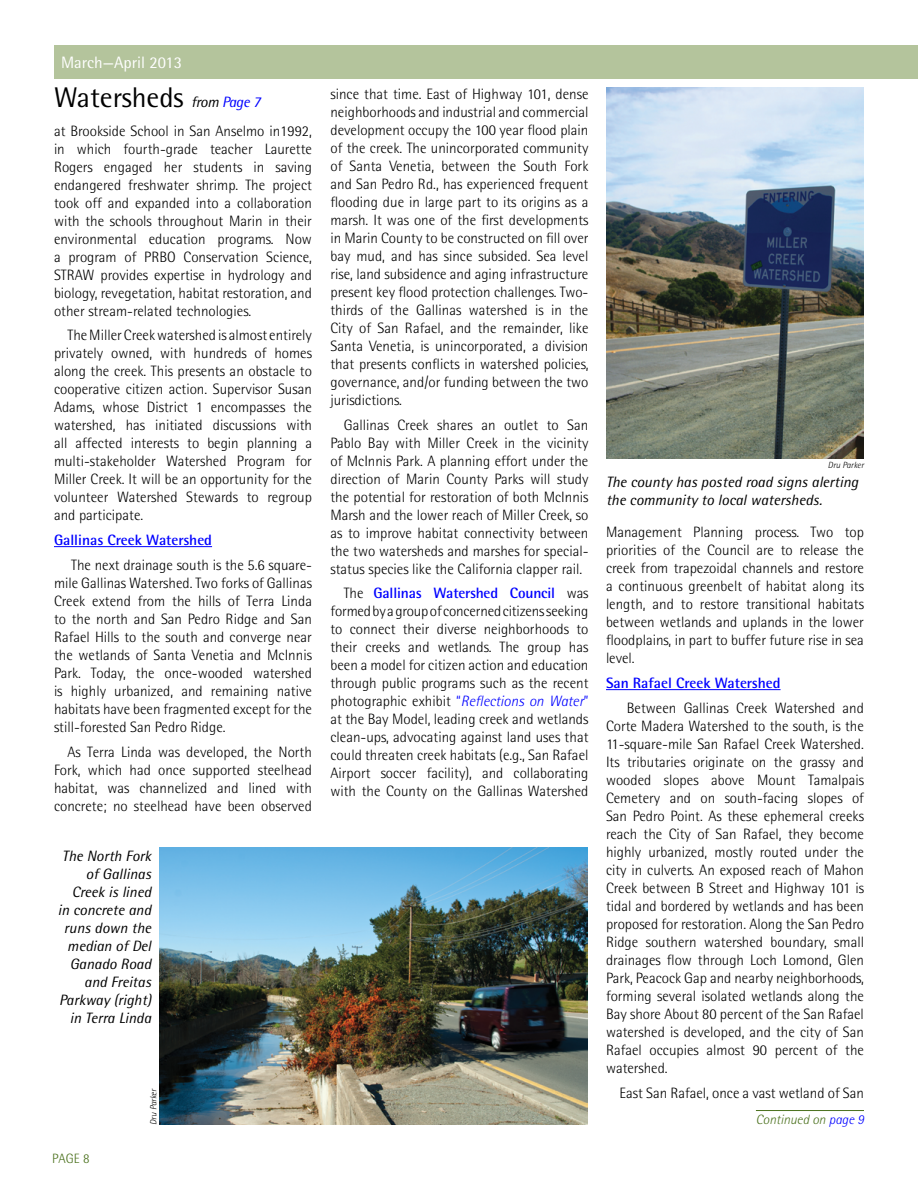
<style>
.page{position:relative;width:918px;height:1188px;background:#fff}
.page>*{position:absolute;margin:0;border:0;box-sizing:border-box;transform-origin:0 0}
.t1{font:28.5px "Rotis Semi Sans Std";color:#000}
.t2{font:16.5px "Rotis Semi Sans Std";color:#fff}
.t3{font:300 15px/18px "Rotis Semi Sans Std";color:#000;text-align:justify}
.t4{font:italic 15px/18px "Rotis Semi Sans Std";color:#000;text-align:right}
.t5{font:700 15px "Rotis Semi Sans Std";color:#00f}
.t6{font:italic 300 13.5px "Rotis Semi Sans Std";color:#4b711d}
.t7{font:300 13.5px "Rotis Semi Sans Std";color:#4b711d}
.t8{font:italic 300 9px "Rotis Semi Sans Std";color:#000}
.s1{font-style:italic;font-size:15px}
.s2{font-style:italic;font-size:15px;color:#00f}
.s3{font-weight:700;color:#00f}
.s4{color:#00f}
.s5{font-style:italic;color:#00f}
</style>
<div class="page">
<div style="left:54px;top:45px;width:864px;height:34px;background:#b4c49c"></div>
<hr style="left:54px;top:546px;width:158px;height:1px;background:#00f">
<hr style="left:606px;top:689px;width:175px;height:1px;background:#00f">
<img style="left:160px;top:847px;width:428px;height:278px">
<hr style="left:756px;top:1110px;width:108px;height:1px;background:#4b711d">
<img style="left:606px;top:88px;width:258px;height:371px">
<p class="t2" style="left:61px;top:53px;width:122px">March—April 2013</p>
<h1 class="t1" style="left:54px;top:81px;width:208px">Watersheds <span class="s1">from</span> <span class="s2">Page 7</span></h1>
<p class="t3" style="left:54px;top:122px;width:260px">at Brookside School in San Anselmo in1992, in which fourth-grade teacher Laurette Rogers engaged her students in saving endangered freshwater shrimp. The project took off and expanded into a collaboration with the schools throughout Marin in their environmental education programs. Now a program of PRBO Conservation Science, STRAW provides expertise in hydrology and biology, revegetation, habitat restoration, and other stream-related technologies.</p>
<p class="t3" style="left:54px;top:326px;width:260px;text-indent:14px">The Miller Creek watershed is almost entirely privately owned, with hundreds of homes along the creek. This presents an obstacle to cooperative citizen action. Supervisor Susan Adams, whose District 1 encompasses the watershed, has initiated discussions with all affected interests to begin planning a multi-stakeholder Watershed Program for Miller Creek. It will be an opportunity for the volunteer Watershed Stewards to regroup and participate.</p>
<p class="t5" style="left:54px;top:531px;width:160px">Gallinas Creek Watershed</p>
<p class="t3" style="left:54px;top:556px;width:260px;text-indent:17px">The next drainage south is the 5.6 square&shy;mile Gallinas Watershed. Two forks of Gallinas Creek extend from the hills of Terra Linda to the north and San Pedro Ridge and San Rafael Hills to the south and converge near the wetlands of Santa Venetia and McInnis Park. Today, the once-wooded watershed is highly urbanized, and remaining native habitats have been fragmented except for the still-forested San Pedro Ridge.</p>
<p class="t3" style="left:54px;top:743px;width:260px;text-indent:14px">As Terra Linda was developed, the North Fork, which had once supported steelhead habitat, was channelized and lined with concrete; no steelhead have been observed</p>
<p class="t4" style="left:58px;top:847px;width:95px">The North Fork of Gallinas<br>Creek is lined in concrete and runs down the median of Del<br>Ganado Road and Freitas<br>Parkway (right) in Terra Linda</p>
<p class="t3" style="left:330px;top:85px;width:260px">since that time. East of Highway 101, dense neighborhoods and industrial and commercial development occupy the 100 year flood plain of the creek. The unincorporated community of Santa Venetia, between the South Fork and San Pedro Rd., has experienced frequent flooding due in large part to its origins as a marsh. It was one of the first developments in Marin County to be constructed on fill over bay mud, and has since subsided. Sea level rise, land subsidence and aging infrastructure present key flood protection challenges. Two&shy;thirds of the Gallinas watershed is in the City of San Rafael, and the remainder, like Santa Venetia, is unincorporated, a division that presents conflicts in watershed policies, governance, and/or funding between the two jurisdictions.</p>
<p class="t3" style="left:330px;top:416px;width:260px;text-indent:14px">Gallinas Creek shares an outlet to San Pablo Bay with Miller Creek in the vicinity of McInnis Park. A planning effort under the direction of Marin County Parks will study the potential for restoration of both McInnis Marsh and the lower reach of Miller Creek, so as to improve habitat connectivity between the two watersheds and marshes for special&shy;status species like the California clapper rail.</p>
<p class="t3" style="left:330px;top:584px;width:260px;text-indent:14px">The <span class="s3">Gallinas Watershed Council</span> was formed by a group of concerned citizens seeking to connect their diverse neighborhoods to their creeks and wetlands. The group has been a model for citizen action and education through public programs such as the recent photographic exhibit <span class="s4">“</span><span class="s5">Reflections on Water</span><span class="s4">” </span>at the Bay Model, leading creek and wetlands clean-ups, advocating against land uses that could threaten creek habitats (e.g., San Rafael Airport soccer facility), and collaborating with the County on the Gallinas Watershed</p>
<p class="t7" style="left:52px;top:1151px;width:39px">PAGE 8</p>
<p class="t8" style="left:148px;top:1125px;width:38px;rotate:-90deg">Dru Parker</p>
<p class="t8" style="left:828px;top:460px;width:38px">Dru Parker</p>
<p class="t4" style="left:606px;top:472px;width:254px;text-align:left">The county has posted road signs alerting the community to local watersheds.</p>
<p class="t3" style="left:606px;top:523px;width:260px">Management Planning process. Two top priorities of the Council are to release the creek from trapezoidal channels and restore a continuous greenbelt of habitat along its length, and to restore transitional habitats between wetlands and uplands in the lower floodplains, in part to buffer future rise in sea level.</p>
<p class="t5" style="left:606px;top:674px;width:176px">San Rafael Creek Watershed</p>
<p class="t3" style="left:606px;top:699px;width:260px;text-indent:21px">Between Gallinas Creek Watershed and Corte Madera Watershed to the south, is the 11-square-mile San Rafael Creek Watershed.<br>Its tributaries originate on the grassy and wooded slopes above Mount Tamalpais Cemetery and on south-facing slopes of San Pedro Point. As these ephemeral creeks reach the City of San Rafael, they become highly urbanized, mostly routed under the city in culverts. An exposed reach of Mahon Creek between B Street and Highway 101 is tidal and bordered by wetlands and has been proposed for restoration. Along the San Pedro Ridge southern watershed boundary, small drainages flow through Loch Lomond, Glen Park, Peacock Gap and nearby neighborhoods, forming several isolated wetlands along the Bay shore About 80 percent of the San Rafael watershed is developed, and the city of San Rafael occupies almost 90 percent of the watershed.</p>
<p class="t3" style="left:620px;top:1084px;width:246px">East San Rafael, once a vast wetland of San</p>
<p class="t6" style="left:756px;top:1112px;width:110px">Continued on <span class="s4">page 9</span></p>
</div>
